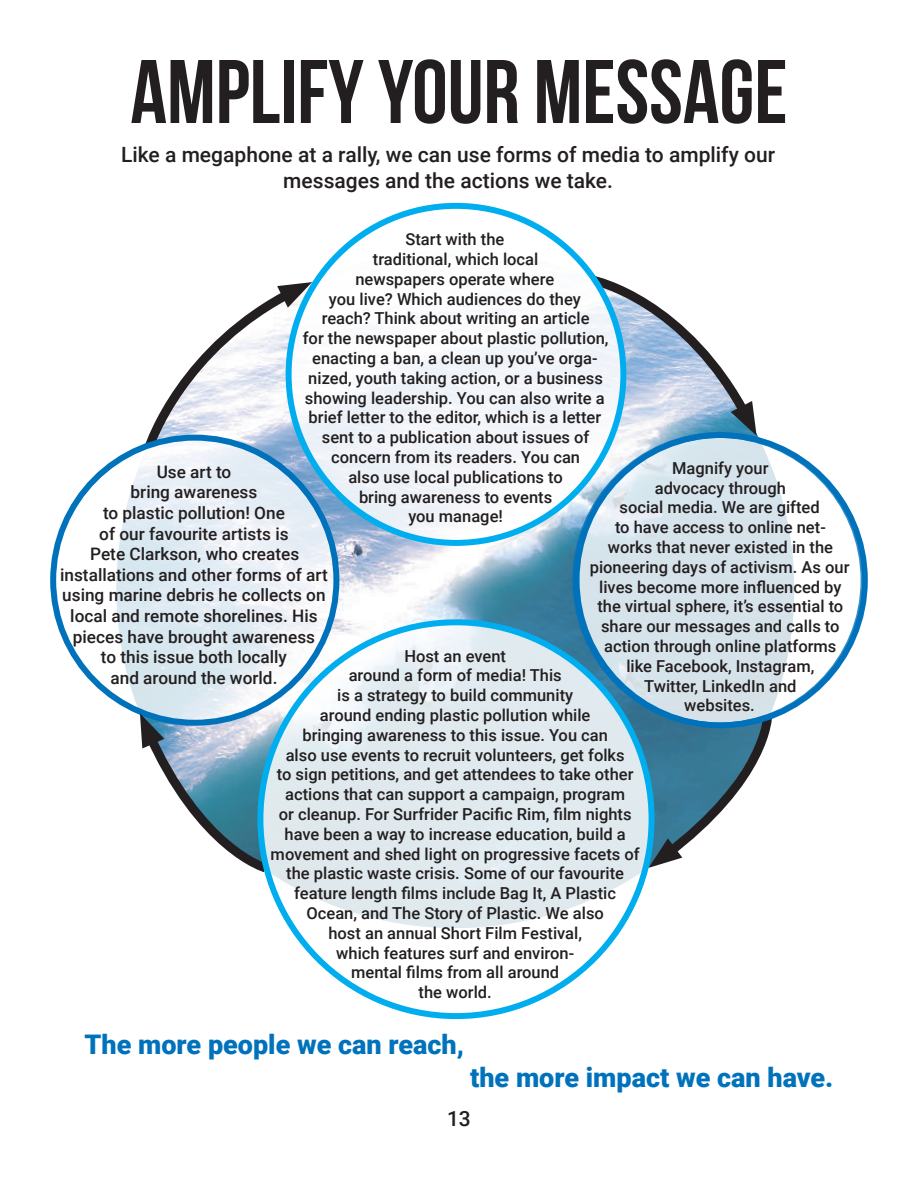
<style>
.page{position:relative;width:918px;height:1188px;background:#fff}
.page>*{position:absolute;margin:0;border:0;box-sizing:border-box;transform-origin:0 0}
.t1{font:700 90px "Bebas Neue";color:#231f20}
.t2{font:900 27px "Roboto";color:#0072bc}
.t3{font:500 21px/25.2px "Roboto";color:#231f20;text-align:center}
.t4{font:500 17.25px/20.7px "Roboto";color:#231f20;text-align:center}
.t5{font:500 16.5px/19.8px "Roboto";color:#231f20;text-align:center}
</style>
<div class="page">
<img style="left:116px;top:250px;width:678px;height:678px;border-radius:339px">
<svg style="left:53px;top:438px;width:283px;height:285px"></svg>
<svg style="left:649px;top:707px;width:128px;height:161px"></svg>
<svg style="left:141px;top:282px;width:171px;height:173px"></svg>
<svg style="left:575px;top:435px;width:288px;height:290px;fill:#d6e3eb"></svg>
<svg style="left:589px;top:272px;width:169px;height:164px"></svg>
<div style="left:289px;top:206px;width:334px;height:336px;background:#f7f8fb;border-radius:50%"></div>
<svg style="left:260px;top:622px;width:392px;height:394px;fill:#e0eaef"></svg>
<svg style="left:136px;top:713px;width:138px;height:164px"></svg>
<h1 class="t1" style="left:130px;top:43px;width:659px">AMPLIFY YOUR MESSAGE</h1>
<p class="t3" style="left:121px;top:142px;width:656px">Like a megaphone at a rally, we can use forms of media to amplify our messages and the actions we take.</p>
<p class="t5" style="left:303px;top:229px;width:307px">Start with the<br>traditional, which local<br>newspapers operate where<br>you live? Which audiences do they<br>reach? Think about writing an article<br>for the newspaper about plastic pollution, enacting a ban, a clean up you’ve orga&shy;nized, youth taking action, or a business showing leadership. You can also write a brief letter to the editor, which is a letter sent to a publication about issues of concern from its readers. You can<br>also use local publications to<br>bring awareness to events<br>you manage!</p>
<p class="t5" style="left:590px;top:457px;width:261px">Magnify your<br>advocacy through<br>social media. We are gifted<br>to have access to online net-<br>works that never existed in the pioneering days of activism. As our lives become more influenced by the virtual sphere, it’s essential to share our messages and calls to action through online platforms like Facebook, Instagram,<br>Twitter, LinkedIn and<br>websites.</p>
<p class="t4" style="left:60px;top:461px;width:269px">Use art to<br>bring awareness<br>to plastic pollution! One<br>of our favourite artists is<br>Pete Clarkson, who creates installations and other forms of art using marine debris he collects on local and remote shorelines. His pieces have brought awareness<br>to this issue both locally<br>and around the world.</p>
<p class="t5" style="left:271px;top:645px;width:371px">Host an event<br>around a form of media! This<br>is a strategy to build community<br>around ending plastic pollution while<br>bringing awareness to this issue. You can<br>also use events to recruit volunteers, get folks<br>to sign petitions, and get attendees to take other actions that can support a campaign, program<br>or cleanup. For Surfrider Pacific Rim, film nights have been a way to increase education, build a movement and shed light on progressive facets of the plastic waste crisis. Some of our favourite feature length films include Bag It, A Plastic Ocean, and The Story of Plastic. We also<br>host an annual Short Film Festival,<br>which features surf and environ-<br>mental films from all around<br>the world.</p>
<h2 class="t2" style="left:85px;top:1026px;width:381px">The more people we can reach,</h2>
<h2 class="t2" style="left:470px;top:1058px;width:365px">the more impact we can have.</h2>
<p class="t3" style="left:447px;top:1105px;width:25px">13</p>
</div>
